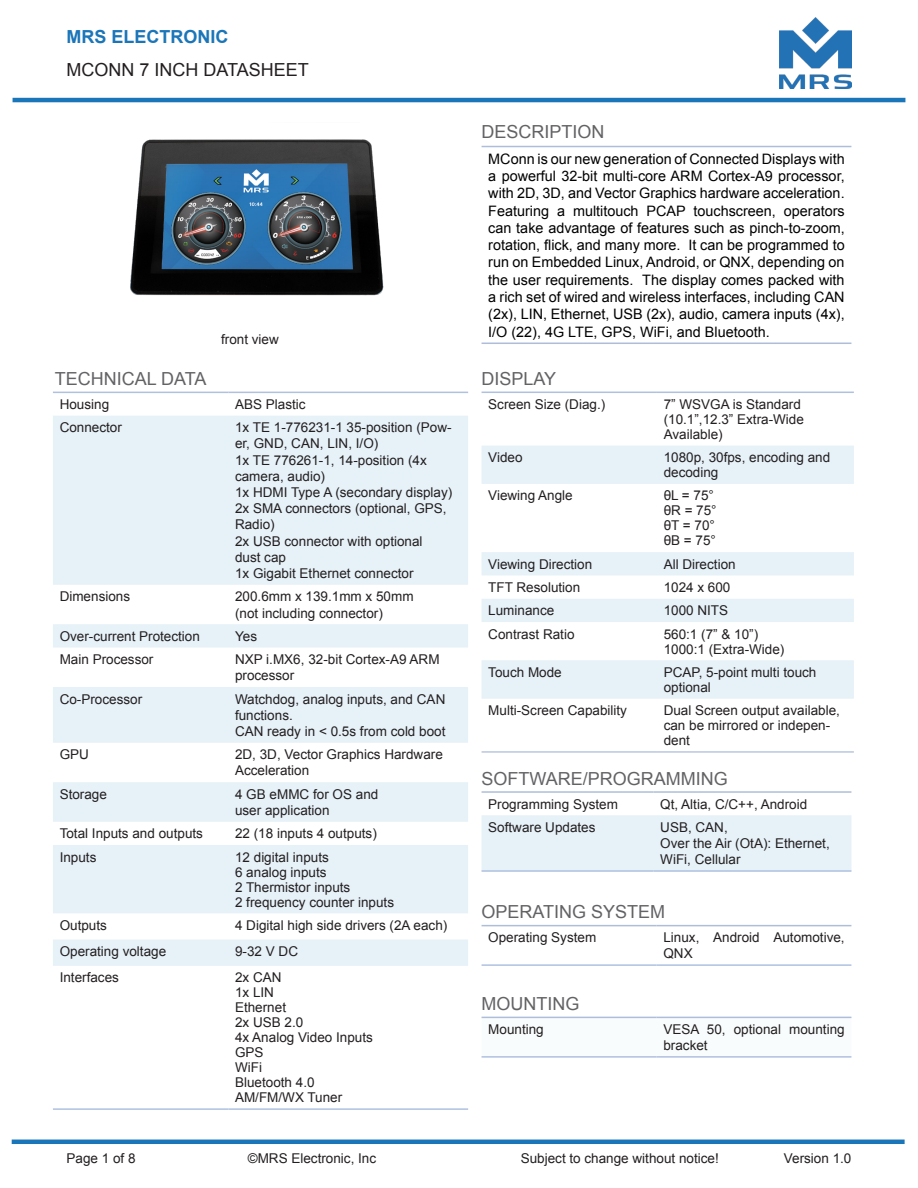
<style>
.page{position:relative;width:918px;height:1188px;background:#fff}
.page>*{position:absolute;margin:0;border:0;box-sizing:border-box;transform-origin:0 0}
.t1{font:18px "Arial";color:#636366}
.t2{font:18px "Arial";color:#231f20}
.t3{font:700 18px "Arial";color:#1b76b9}
.t4{font:14.4px/17.2px "Arial";color:#000001;text-align:justify}
.Text{font:13.5px/16.2px "Arial";color:#231f20}
</style>
<div class="page">
<svg style="left:53px;top:416px;width:415px;height:550px;fill:#e6f1f8"></svg>
<hr style="left:53px;top:392px;width:175px;height:1px;background:#afc1e0">
<hr style="left:228px;top:392px;width:240px;height:1px;background:#afc1e0">
<hr style="left:53px;top:1108px;width:175px;height:2px;background:#afc1e0">
<hr style="left:228px;top:1108px;width:240px;height:2px;background:#afc1e0">
<div style="left:482px;top:815px;width:369px;height:55px;background:#e6f1f8"></div>
<hr style="left:482px;top:870px;width:172px;height:2px;background:#afc1e0">
<hr style="left:654px;top:870px;width:197px;height:2px;background:#afc1e0">
<hr style="left:482px;top:791px;width:172px;height:2px;background:#aebeda">
<hr style="left:654px;top:791px;width:197px;height:2px;background:#aebeda">
<hr style="left:482px;top:925px;width:175px;height:1px;background:#aebeda">
<hr style="left:482px;top:964px;width:175px;height:2px;background:#afc1e0">
<hr style="left:657px;top:925px;width:194px;height:1px;background:#aebeda">
<hr style="left:657px;top:964px;width:194px;height:2px;background:#afc1e0">
<svg style="left:482px;top:446px;width:372px;height:253px"></svg>
<hr style="left:482px;top:751px;width:175px;height:2px;background:#bac7df">
<hr style="left:657px;top:751px;width:197px;height:2px;background:#bac7df">
<hr style="left:482px;top:392px;width:175px;height:1px;background:#afc1e0">
<hr style="left:657px;top:392px;width:197px;height:1px;background:#afc1e0">
<img style="left:780px;top:17px;width:71px;height:71px">
<hr style="left:12px;top:1140px;width:893px;height:4px;background:#1b76b9">
<hr style="left:13px;top:98px;width:892px;height:4px;background:#1b76b9">
<img style="left:130px;top:139px;width:254px;height:157px">
<hr style="left:482px;top:146px;width:369px;height:1px;background:#aebeda">
<hr style="left:482px;top:343px;width:369px;height:1px;background:#aebeda">
<svg style="left:482px;top:1018px;width:369px;height:1px"></svg>
<hr style="left:482px;top:1017px;width:175px;height:1px;background:#aebeda">
<hr style="left:482px;top:1056px;width:175px;height:2px;background:#afc1e0">
<hr style="left:657px;top:1017px;width:194px;height:1px;background:#aebeda">
<hr style="left:657px;top:1056px;width:194px;height:2px;background:#afc1e0">
<h1 class="t3" style="left:67px;top:24px;width:163px">MRS ELECTRONIC</h1>
<h1 class="t2" style="left:67px;top:58px;width:244px">MCONN 7 INCH DATASHEET</h1>
<p class="t1" style="left:55px;top:367px;width:153px">TECHNICAL DATA</p>
<p class="Text" style="left:221px;top:331px;width:59px">front view</p>
<p class="Text" style="left:60px;top:396px;width:51px">Housing</p>
<p class="Text" style="left:235px;top:396px;width:72px">ABS Plastic</p>
<p class="Text" style="left:60px;top:420px;width:64px">Connector</p>
<p class="Text" style="left:235px;top:420px;width:218px">1x TE 1-776231-1 35-position (Pow&shy;er, GND, CAN, LIN, I/O)</p>
<p class="Text" style="left:235px;top:452px;width:193px">1x TE 776261-1, 14-position (4x camera, audio)</p>
<p class="Text" style="left:235px;top:484px;width:219px">1x HDMI Type A (secondary display)</p>
<p class="Text" style="left:235px;top:501px;width:213px">2x SMA connectors (optional, GPS,<br>Radio)</p>
<p class="Text" style="left:235px;top:533px;width:189px">2x USB connector with optional dust cap</p>
<p class="Text" style="left:235px;top:565px;width:180px">1x Gigabit Ethernet connector</p>
<p class="Text" style="left:60px;top:589px;width:72px">Dimensions</p>
<p class="Text" style="left:235px;top:589px;width:180px">200.6mm x 139.1mm x 50mm (not including connector)</p>
<p class="Text" style="left:60px;top:628px;width:142px">Over-current Protection</p>
<p class="Text" style="left:235px;top:628px;width:24px">Yes</p>
<p class="Text" style="left:60px;top:651px;width:95px">Main Processor</p>
<p class="Text" style="left:235px;top:651px;width:206px">NXP i.MX6, 32-bit Cortex-A9 ARM processor</p>
<p class="Text" style="left:60px;top:691px;width:84px">Co-Processor</p>
<p class="Text" style="left:235px;top:691px;width:212px">Watchdog, analog inputs, and CAN functions.<br>CAN ready in &lt; 0.5s from cold boot</p>
<p class="Text" style="left:60px;top:747px;width:31px">GPU</p>
<p class="Text" style="left:235px;top:747px;width:209px">2D, 3D, Vector Graphics Hardware<br>Acceleration</p>
<p class="Text" style="left:60px;top:786px;width:49px">Storage</p>
<p class="Text" style="left:235px;top:786px;width:145px">4 GB eMMC for OS and user application</p>
<p class="Text" style="left:60px;top:826px;width:145px">Total Inputs and outputs</p>
<p class="Text" style="left:235px;top:826px;width:143px">22 (18 inputs 4 outputs)</p>
<p class="Text" style="left:60px;top:849px;width:38px">Inputs</p>
<p class="Text" style="left:235px;top:849px;width:95px">12 digital inputs</p>
<p class="Text" style="left:235px;top:864px;width:93px">6 analog inputs</p>
<p class="Text" style="left:235px;top:879px;width:117px">2 Thermistor inputs</p>
<p class="Text" style="left:235px;top:894px;width:161px">2 frequency counter inputs</p>
<p class="Text" style="left:60px;top:917px;width:49px">Outputs</p>
<p class="Text" style="left:235px;top:917px;width:214px">4 Digital high side drivers (2A each)</p>
<p class="Text" style="left:60px;top:943px;width:108px">Operating voltage</p>
<p class="Text" style="left:235px;top:943px;width:65px">9-32 V DC</p>
<p class="Text" style="left:60px;top:970px;width:61px">Interfaces</p>
<p class="Text" style="left:235px;top:970px;width:48px">2x CAN</p>
<p class="Text" style="left:235px;top:985px;width:41px">1x LIN</p>
<p class="Text" style="left:235px;top:1000px;width:53px">Ethernet</p>
<p class="Text" style="left:235px;top:1015px;width:70px">2x USB 2.0</p>
<p class="Text" style="left:235px;top:1030px;width:139px">4x Analog Video Inputs</p>
<p class="Text" style="left:235px;top:1045px;width:30px">GPS</p>
<p class="Text" style="left:235px;top:1060px;width:28px">WiFi</p>
<p class="Text" style="left:235px;top:1075px;width:81px">Bluetooth 4.0</p>
<p class="Text" style="left:235px;top:1090px;width:109px">AM/FM/WX Tuner</p>
<p class="t1" style="left:482px;top:120px;width:125px">DESCRIPTION</p>
<p class="t4" style="left:488px;top:150px;width:358px">MConn is our new generation of Connected Displays with a powerful 32-bit multi-core ARM Cortex-A9 processor, with 2D, 3D, and Vector Graphics hardware acceleration.<br>Featuring a multitouch PCAP touchscreen, operators can take advantage of features such as pinch-to-zoom, rotation, flick, and many more. It can be programmed to run on Embedded Linux, Android, or QNX, depending on the user requirements. The display comes packed with a rich set of wired and wireless interfaces, including CAN (2x), LIN, Ethernet, USB (2x), audio, camera inputs (4x), I/O (22), 4G LTE, GPS, WiFi, and Bluetooth.</p>
<p class="t1" style="left:482px;top:367px;width:76px">DISPLAY</p>
<p class="Text" style="left:488px;top:396px;width:119px">Screen Size (Diag.)</p>
<p class="Text" style="left:664px;top:397px;width:142px;line-height:15px">7” WSVGA is Standard (10.1”,12.3” Extra-Wide<br>Available)</p>
<p class="Text" style="left:488px;top:449px;width:36px">Video</p>
<p class="Text" style="left:664px;top:450px;width:168px;line-height:15px">1080p, 30fps, encoding and decoding</p>
<p class="Text" style="left:488px;top:488px;width:86px">Viewing Angle</p>
<p class="Text" style="left:664px;top:488px;width:55px;line-height:15px">θL = 75° θR = 75° θT = 70° θB = 75°</p>
<p class="Text" style="left:488px;top:556px;width:106px">Viewing Direction</p>
<p class="Text" style="left:664px;top:556px;width:74px">All Direction</p>
<p class="Text" style="left:488px;top:579px;width:94px">TFT Resolution</p>
<p class="Text" style="left:664px;top:579px;width:68px">1024 x 600</p>
<p class="Text" style="left:488px;top:603px;width:68px">Luminance</p>
<p class="Text" style="left:664px;top:603px;width:66px">1000 NITS</p>
<p class="Text" style="left:488px;top:626px;width:88px">Contrast Ratio</p>
<p class="Text" style="left:664px;top:626px;width:96px">560:1 (7” &amp; 10”)</p>
<p class="Text" style="left:664px;top:641px;width:122px">1000:1 (Extra-Wide)</p>
<p class="Text" style="left:488px;top:664px;width:75px">Touch Mode</p>
<p class="Text" style="left:664px;top:665px;width:154px;line-height:15px">PCAP, 5-point multi touch optional</p>
<p class="Text" style="left:488px;top:703px;width:140px">Multi-Screen Capability</p>
<p class="Text" style="left:664px;top:703px;width:178px;line-height:15px">Dual Screen output available, can be mirrored or indepen&shy;dent</p>
<p class="t1" style="left:482px;top:767px;width:248px">SOFTWARE/PROGRAMMING</p>
<p class="Text" style="left:488px;top:796px;width:131px">Programming System</p>
<p class="Text" style="left:660px;top:796px;width:149px">Qt, Altia, C/C++, Android</p>
<p class="Text" style="left:488px;top:819px;width:109px">Software Updates</p>
<p class="Text" style="left:660px;top:819px;width:171px">USB, CAN,<br>Over the Air (OtA): Ethernet,<br>WiFi, Cellular</p>
<p class="t1" style="left:482px;top:900px;width:185px">OPERATING SYSTEM</p>
<p class="Text" style="left:488px;top:929px;width:110px">Operating System</p>
<p class="Text" style="left:663px;top:929px;width:183px">Linux, Android Automotive,<br>QNX</p>
<p class="t1" style="left:482px;top:992px;width:99px">MOUNTING</p>
<p class="Text" style="left:488px;top:1021px;width:57px">Mounting</p>
<p class="Text" style="left:663px;top:1021px;width:183px">VESA 50, optional mounting bracket</p>
<p class="Text" style="left:67px;top:1150px;width:71px">Page 1 of 8</p>
<p class="Text" style="left:248px;top:1150px;width:130px">©MRS Electronic, Inc</p>
<p class="Text" style="left:521px;top:1150px;width:200px">Subject to change without notice!</p>
<p class="Text" style="left:784px;top:1150px;width:69px">Version 1.0</p>
</div>
